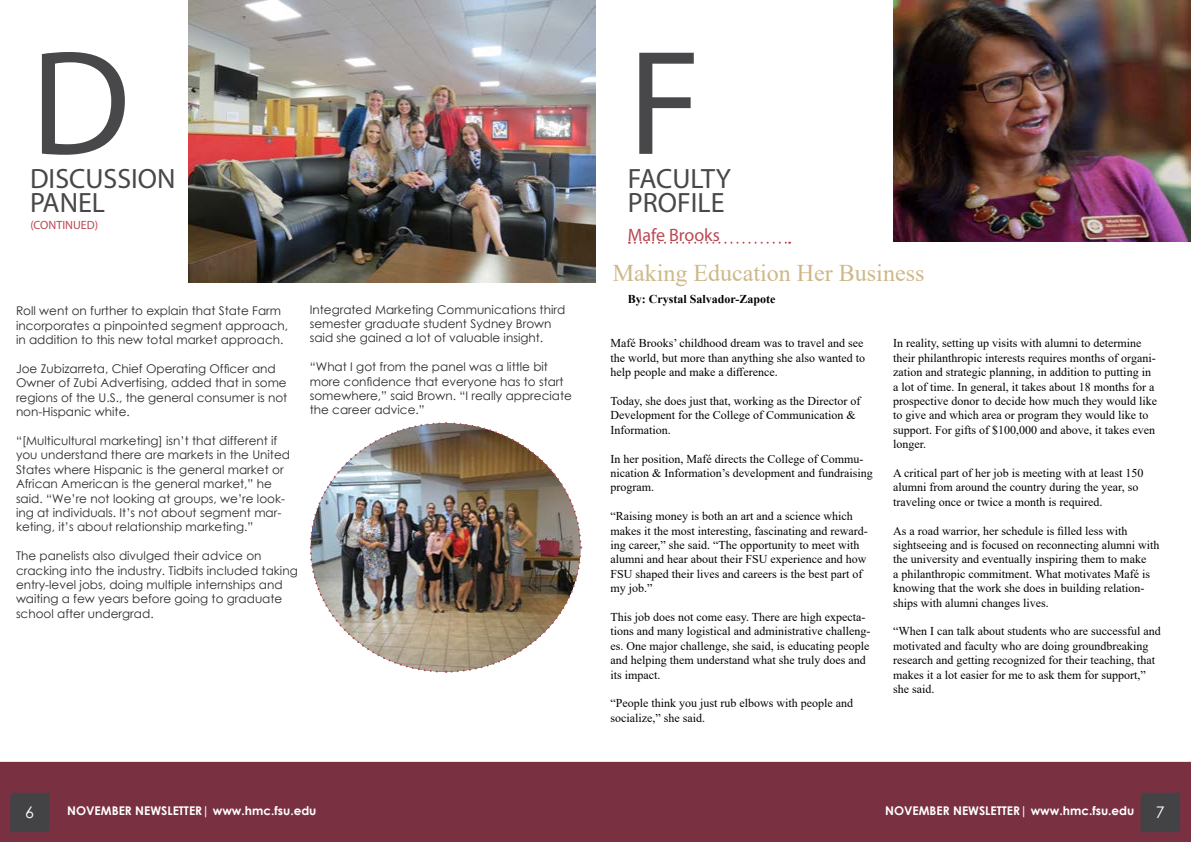
<style>
.page{position:relative;width:1191px;height:842px;background:#fff}
.page>*{position:absolute;margin:0;border:0;box-sizing:border-box;transform-origin:0 0}
.t1{font:150px "Myriad Pro";color:#48484a}
.t2{font:28px/24px "Myriad Pro";color:#48484a}
.t3{font:24px "Times New Roman";color:#ceb888}
.t4{font:18px "Myriad Pro";color:#ba4852}
.t5{font:16px "Century Gothic";color:#fff}
.t6{font:12px/14.4px "Times New Roman";color:#000}
.t7{font:12px/14.4px "Century Gothic";color:#2c2a29}
.t8{font:700 12px "Century Gothic";color:#fff}
.t9{font:700 12px "Times New Roman";color:#000}
.t10{font:12px "Myriad Pro";color:#ba4852}
</style>
<div class="page">
<div style="left:0;top:762px;width:1190px;height:80px;background:#793041"></div>
<img style="left:309px;top:422px;width:273px;height:251px">
<img style="left:188px;top:0;width:407px;height:283px">
<svg style="left:629px;top:242px;width:161px;height:2px"></svg>
<img style="left:893px;top:0;width:298px;height:242px">
<div style="left:10px;top:793px;width:40px;height:39px;background:#434345"></div>
<div style="left:1140px;top:793px;width:40px;height:39px;background:#434345"></div>
<h1 class="t1" style="left:30px;top:11px;width:101px">D</h1>
<h2 class="t2" style="left:30px;top:167px;width:147px">DISCUSSION<br>PANEL</h2>
<p class="t10" style="left:30px;top:218px;width:69px">(CONTINUED)</p>
<p class="t7" style="left:16px;top:304px;width:274px">Roll went on further to explain that State Farm incorporates a pinpointed segment approach, in addition to this new total market approach.</p>
<p class="t7" style="left:16px;top:361px;width:273px">Joe Zubizarreta, Chief Operating Officer and Owner of Zubi Advertising, added that in some regions of the U.S., the general consumer is not non-Hispanic white.</p>
<p class="t7" style="left:16px;top:433px;width:275px">“[Multicultural marketing] isn’t that different if you understand there are markets in the United States where Hispanic is the general market or African American is the general market,” he said. “We’re not looking at groups, we’re look&shy;ing at individuals. It’s not about segment mar&shy;keting, it’s about relationship marketing.”</p>
<p class="t7" style="left:16px;top:548px;width:283px">The panelists also divulged their advice on cracking into the industry. Tidbits included taking entry-level jobs, doing multiple internships and waiting a few years before going to graduate school after undergrad.</p>
<p class="t7" style="left:310px;top:302px;width:257px">Integrated Marketing Communications third semester graduate student Sydney Brown said she gained a lot of valuable insight.</p>
<p class="t7" style="left:310px;top:359px;width:264px">“What I got from the panel was a little bit more confidence that everyone has to start somewhere,” said Brown. “I really appreciate the career advice.”</p>
<h1 class="t1" style="left:628px;top:11px;width:75px">F</h1>
<h2 class="t2" style="left:628px;top:166px;width:105px">FACULTY<br>PROFILE</h2>
<h3 class="t4" style="left:628px;top:224px;width:93px">Mafe Brooks</h3>
<h3 class="t3" style="left:613px;top:256px;width:313px">Making Education Her Business</h3>
<p class="t9" style="left:628px;top:290px;width:149px">By: Crystal Salvador-Zapote</p>
<p class="t6" style="left:610px;top:336px;width:256px">Mafé Brooks’ childhood dream was to travel and see the world, but more than anything she also wanted to help people and make a difference.</p>
<p class="t6" style="left:610px;top:393px;width:252px">Today, she does just that, working as the Director of<br>Development for the College of Communication &amp;<br>Information.</p>
<p class="t6" style="left:610px;top:451px;width:264px">In her position, Mafé directs the College of Commu&shy;nication &amp; Information’s development and fundraising program.</p>
<p class="t6" style="left:610px;top:509px;width:259px">“Raising money is both an art and a science which makes it the most interesting, fascinating and reward&shy;ing career,” she said. “The opportunity to meet with alumni and hear about their FSU experience and how FSU shaped their lives and careers is the best part of my job.”</p>
<p class="t6" style="left:610px;top:609px;width:261px">This job does not come easy. There are high expecta&shy;tions and many logistical and administrative challeng&shy;es. One major challenge, she said, is educating people and helping them understand what she truly does and its impact.</p>
<p class="t6" style="left:610px;top:696px;width:244px">“People think you just rub elbows with people and socialize,” she said.</p>
<p class="t6" style="left:893px;top:336px;width:265px">In reality, setting up visits with alumni to determine their philanthropic interests requires months of organi&shy;zation and strategic planning, in addition to putting in a lot of time. In general, it takes about 18 months for a prospective donor to decide how much they would like to give and which area or program they would like to support. For gifts of $100,000 and above, it takes even longer.</p>
<p class="t6" style="left:893px;top:465px;width:252px">A critical part of her job is meeting with at least 150 alumni from around the country during the year, so traveling once or twice a month is required.</p>
<p class="t6" style="left:893px;top:523px;width:268px">As a road warrior, her schedule is filled less with sightseeing and is focused on reconnecting alumni with the university and eventually inspiring them to make<br>a philanthropic commitment. What motivates Mafé is knowing that the work she does in building relation&shy;ships with alumni changes lives.</p>
<p class="t6" style="left:893px;top:624px;width:269px">“When I can talk about students who are successful and motivated and faculty who are doing groundbreaking research and getting recognized for their teaching, that makes it a lot easier for me to ask them for support,” she said.</p>
<h3 class="t5" style="left:25px;top:801px;width:10px">6</h3>
<p class="t8" style="left:67px;top:802px;width:251px">NOVEMBER NEWSLETTER| www.hmc.fsu.edu</p>
<p class="t8" style="left:885px;top:802px;width:251px">NOVEMBER NEWSLETTER| www.hmc.fsu.edu</p>
<h3 class="t5" style="left:1156px;top:801px;width:10px">7</h3>
</div>
